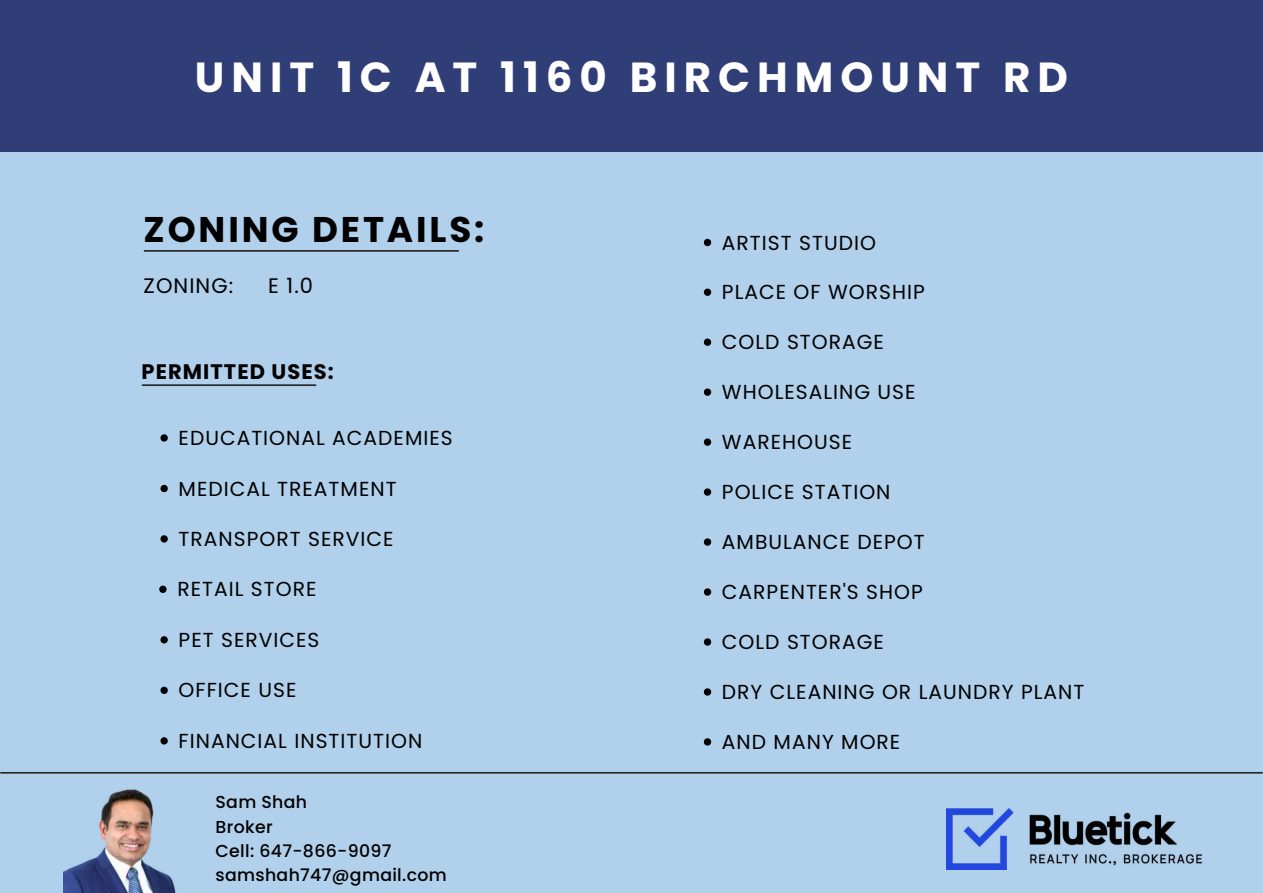
<style>
.page{position:relative;width:1263px;height:893px;background:#b1d0eb}
.page>*{position:absolute;margin:0;border:0;box-sizing:border-box;transform-origin:0 0}
.t1{font:700 42px "Poppins";letter-spacing:.165em;color:#fff}
.t2{font:700 35.7px "Poppins";letter-spacing:.08em;color:#000}
.t3{font:700 21px "Poppins";letter-spacing:.05em;color:#000}
.t4{font:21px "Poppins";letter-spacing:.05em;color:#000}
.t5{font:20.25px "Poppins";letter-spacing:.05em;color:#000}
.t6{font:500 17.33px/24.2px "Poppins";letter-spacing:.02em;color:#000}
</style>
<div class="page">
<hr style="left:144px;top:250px;width:314px;height:2px;background:#272727">
<img style="left:947px;top:808px;width:254px;height:61px">
<img style="left:64px;top:773px;width:114px;height:120px">
<hr style="left:1px;top:772px;width:1261px;height:1px;background:#272727">
<svg style="left:160px;top:434px;width:8px;height:7px"></svg>
<svg style="left:160px;top:485px;width:8px;height:7px"></svg>
<svg style="left:160px;top:535px;width:8px;height:7px"></svg>
<svg style="left:159px;top:585px;width:8px;height:8px"></svg>
<svg style="left:160px;top:636px;width:8px;height:7px"></svg>
<svg style="left:160px;top:686px;width:8px;height:8px"></svg>
<svg style="left:160px;top:737px;width:8px;height:7px"></svg>
<svg style="left:704px;top:239px;width:7px;height:7px"></svg>
<svg style="left:704px;top:288px;width:7px;height:8px"></svg>
<svg style="left:704px;top:338px;width:7px;height:8px"></svg>
<svg style="left:704px;top:388px;width:7px;height:8px"></svg>
<svg style="left:704px;top:438px;width:7px;height:8px"></svg>
<svg style="left:704px;top:488px;width:7px;height:8px"></svg>
<svg style="left:704px;top:538px;width:7px;height:8px"></svg>
<svg style="left:704px;top:588px;width:7px;height:7px"></svg>
<svg style="left:704px;top:638px;width:7px;height:7px"></svg>
<svg style="left:704px;top:688px;width:7px;height:7px"></svg>
<svg style="left:704px;top:738px;width:7px;height:7px"></svg>
<hr style="left:142px;top:384px;width:174px;height:2px;background:#272727">
<div style="left:0;top:0;width:1263px;height:151px;background:#303e77"></div>
<h1 class="t1" style="left:195px;top:48px;width:875px">UNIT 1C AT 1160 BIRCHMOUNT RD</h1>
<h2 class="t2" style="left:144px;top:205px;width:342px">ZONING DETAILS:</h2>
<p class="t4" style="left:144px;top:271px;width:91px">ZONING:</p>
<p class="t4" style="left:268px;top:271px;width:46px">E 1.0</p>
<p class="t3" style="left:142px;top:356px;width:194px">PERMITTED USES:</p>
<p class="t5" style="left:179px;top:424px;width:276px">EDUCATIONAL ACADEMIES</p>
<p class="t5" style="left:179px;top:474px;width:220px">MEDICAL TREATMENT</p>
<p class="t5" style="left:179px;top:524px;width:216px">TRANSPORT SERVICE</p>
<p class="t5" style="left:177px;top:575px;width:141px">RETAIL STORE</p>
<p class="t5" style="left:179px;top:625px;width:142px">PET SERVICES</p>
<p class="t5" style="left:179px;top:676px;width:119px">OFFICE USE</p>
<p class="t5" style="left:179px;top:726px;width:245px">FINANCIAL INSTITUTION</p>
<p class="t6" style="left:215px;top:790px;width:233px">Sam Shah<br>Broker<br>Cell: 647-866-9097 samshah747@gmail.com</p>
<p class="t5" style="left:722px;top:228px;width:156px">ARTIST STUDIO</p>
<p class="t5" style="left:722px;top:278px;width:204px">PLACE OF WORSHIP</p>
<p class="t5" style="left:722px;top:328px;width:164px">COLD STORAGE</p>
<p class="t5" style="left:722px;top:378px;width:195px">WHOLESALING USE</p>
<p class="t5" style="left:722px;top:428px;width:132px">WAREHOUSE</p>
<p class="t5" style="left:722px;top:478px;width:170px">POLICE STATION</p>
<p class="t5" style="left:722px;top:528px;width:204px">AMBULANCE DEPOT</p>
<p class="t5" style="left:722px;top:578px;width:202px">CARPENTER'S SHOP</p>
<p class="t5" style="left:722px;top:628px;width:164px">COLD STORAGE</p>
<p class="t5" style="left:722px;top:678px;width:364px">DRY CLEANING OR LAUNDRY PLANT</p>
<p class="t5" style="left:722px;top:727px;width:180px">AND MANY MORE</p>
</div>
